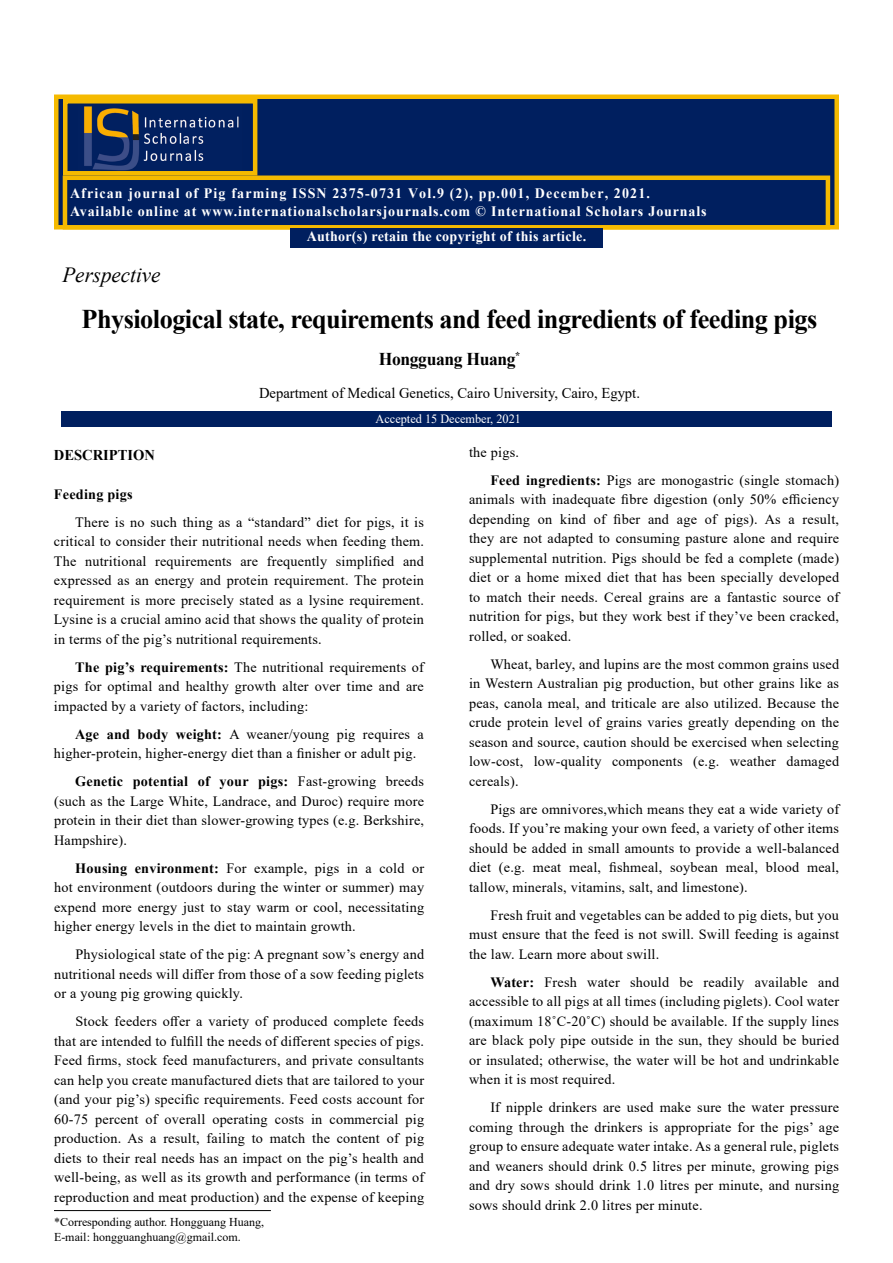
<style>
.page{position:relative;width:893px;height:1263px;background:#fff}
.page>*{position:absolute;margin:0;border:0;box-sizing:border-box;transform-origin:0 0}
.t1{font:700 27px "Times New Roman";letter-spacing:-.02em;color:#000}
.t2{font:italic 21.6px "Times New Roman";color:#000}
.t3{font:700 18px "Times New Roman";letter-spacing:-.02em;color:#000}
.t4{font:15px "Times New Roman";color:#000}
.t5{font:700 15px "Times New Roman";color:#000}
.t6{font:700 14.4px/17.2px "Times New Roman";letter-spacing:.06em;color:#fff}
.t7{font:700 14.4px "Times New Roman";letter-spacing:.02em;color:#fff}
.t8{font:14.25px/19.5px "Times New Roman";letter-spacing:.015em;color:#000;text-align:justify}
.t9{font:700 14.25px "Times New Roman";letter-spacing:.015em;color:#000}
.t10{font:12.6px "Times New Roman";color:#fff}
.t11{font:12px/14.4px "Times New Roman";color:#000}
.s1{font-weight:700}
</style>
<div class="page">
<div style="left:54px;top:94px;width:785px;height:136px;background:#001f5f;border:4px solid #f5ba00"></div>
<div style="left:63px;top:176px;width:767px;height:54px;background:#001f5f;border:4px solid #f5ba00"></div>
<img style="left:84px;top:106px;width:155px;height:65px">
<div style="left:63px;top:99px;width:194px;height:77px;border:4px solid #f5ba00"></div>
<div style="left:290px;top:228px;width:313px;height:20px;background:#001f5f"></div>
<div style="left:61px;top:411px;width:771px;height:15px;background:#001f5f"></div>
<hr style="left:54px;top:1210px;width:217px;height:1px;background:#000">
<p class="t6" style="left:70px;top:184px;width:638px">African journal of Pig farming ISSN 2375-0731 Vol.9 (2), pp.001, December, 2021.<br>Available online at www.internationalscholarsjournals.com © International Scholars Journals</p>
<p class="t7" style="left:307px;top:225px;width:281px">Author(s) retain the copyright of this article.</p>
<h2 class="t2" style="left:62px;top:260px;width:100px">Perspective</h2>
<h1 class="t1" style="left:82px;top:300px;width:737px">Physiological state, requirements and feed ingredients of feeding pigs</h1>
<p class="t3" style="left:379px;top:346px;width:143px">Hongguang Huang<sup>*</sup></p>
<p class="t4" style="left:259px;top:382px;width:382px">Department of Medical Genetics, Cairo University, Cairo, Egypt.</p>
<p class="t10" style="left:376px;top:409px;width:147px">Accepted 15 December, 2021</p>
<p class="t5" style="left:54px;top:444px;width:103px">DESCRIPTION</p>
<p class="t9" style="left:54px;top:484px;width:80px">Feeding pigs</p>
<p class="t8" style="left:54px;top:512px;width:372px;text-indent:21px">There is no such thing as a “standard” diet for pigs, it is critical to consider their nutritional needs when feeding them.<br>The nutritional requirements are frequently simplified and expressed as an energy and protein requirement. The protein requirement is more precisely stated as a lysine requirement.<br>Lysine is a crucial amino acid that shows the quality of protein in terms of the pig’s nutritional requirements.</p>
<p class="t8" style="left:54px;top:657px;width:372px;text-indent:21px"><span class="s1">The pig’s requirements:</span> The nutritional requirements of pigs for optimal and healthy growth alter over time and are impacted by a variety of factors, including:</p>
<p class="t8" style="left:54px;top:724px;width:371px;text-indent:21px"><span class="s1">Age and body weight:</span> A weaner/young pig requires a higher-protein, higher-energy diet than a finisher or adult pig.</p>
<p class="t8" style="left:54px;top:771px;width:372px;text-indent:21px"><span class="s1">Genetic potential of your pigs:</span> Fast-growing breeds (such as the Large White, Landrace, and Duroc) require more protein in their diet than slower-growing types (e.g. Berkshire, Hampshire).</p>
<p class="t8" style="left:54px;top:858px;width:371px;text-indent:21px"><span class="s1">Housing environment:</span> For example, pigs in a cold or hot environment (outdoors during the winter or summer) may expend more energy just to stay warm or cool, necessitating higher energy levels in the diet to maintain growth.</p>
<p class="t8" style="left:54px;top:944px;width:372px;text-indent:21px">Physiological state of the pig: A pregnant sow’s energy and nutritional needs will differ from those of a sow feeding piglets or a young pig growing quickly.</p>
<p class="t8" style="left:54px;top:1011px;width:372px;text-indent:21px">Stock feeders offer a variety of produced complete feeds that are intended to fulfill the needs of different species of pigs.<br>Feed firms, stock feed manufacturers, and private consultants can help you create manufactured diets that are tailored to your (and your pig’s) specific requirements. Feed costs account for 60-75 percent of overall operating costs in commercial pig production. As a result, failing to match the content of pig diets to their real needs has an impact on the pig’s health and well-being, as well as its growth and performance (in terms of reproduction and meat production) and the expense of keeping</p>
<p class="t8" style="left:490px;top:437px;width:350px;line-height:28px;text-indent:-21px">the pigs.<br><span class="s1">Feed ingredients:</span> Pigs are monogastric (single stomach)</p>
<p class="t8" style="left:469px;top:489px;width:372px">animals with inadequate fibre digestion (only 50% efficiency depending on kind of fiber and age of pigs). As a result, they are not adapted to consuming pasture alone and require supplemental nutrition. Pigs should be fed a complete (made) diet or a home mixed diet that has been specially developed to match their needs. Cereal grains are a fantastic source of nutrition for pigs, but they work best if they’ve been cracked, rolled, or soaked.</p>
<p class="t8" style="left:469px;top:654px;width:372px;text-indent:21px">Wheat, barley, and lupins are the most common grains used in Western Australian pig production, but other grains like as peas, canola meal, and triticale are also utilized. Because the crude protein level of grains varies greatly depending on the season and source, caution should be exercised when selecting low-cost, low-quality components (e.g. weather damaged cereals).</p>
<p class="t8" style="left:469px;top:799px;width:372px;text-indent:21px">Pigs are omnivores,which means they eat a wide variety of foods. If you’re making your own feed, a variety of other items should be added in small amounts to provide a well-balanced diet (e.g. meat meal, fishmeal, soybean meal, blood meal, tallow, minerals, vitamins, salt, and limestone).</p>
<p class="t8" style="left:469px;top:905px;width:371px;text-indent:21px">Fresh fruit and vegetables can be added to pig diets, but you must ensure that the feed is not swill. Swill feeding is against the law. Learn more about swill.</p>
<p class="t8" style="left:469px;top:972px;width:372px;text-indent:21px"><span class="s1">Water:</span> Fresh water should be readily available and accessible to all pigs at all times (including piglets). Cool water (maximum 18˚C-20˚C) should be available. If the supply lines are black poly pipe outside in the sun, they should be buried or insulated; otherwise, the water will be hot and undrinkable when it is most required.</p>
<p class="t8" style="left:469px;top:1097px;width:372px;text-indent:21px">If nipple drinkers are used make sure the water pressure coming through the drinkers is appropriate for the pigs’ age group to ensure adequate water intake. As a general rule, piglets and weaners should drink 0.5 litres per minute, growing pigs and dry sows should drink 1.0 litres per minute, and nursing sows should drink 2.0 litres per minute.</p>
<p class="t11" style="left:54px;top:1215px;width:212px">*Corresponding author. Hongguang Huang,<br>E-mail: hongguanghuang@gmail.com.</p>
</div>
